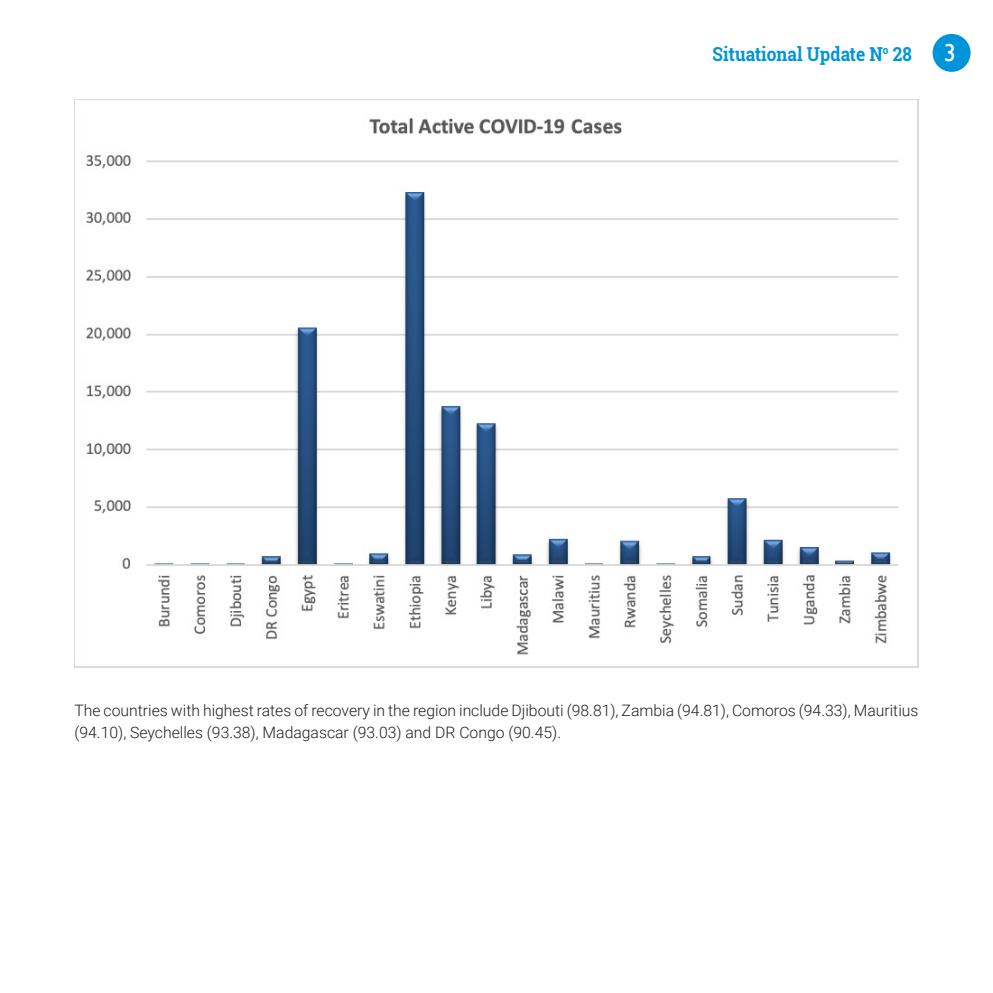
<style>
.page{position:relative;width:993px;height:993px;background:#fff}
.page>*{position:absolute;margin:0;border:0;box-sizing:border-box;transform-origin:0 0}
.t1{font:24.5px "Gill Sans";color:#fff}
.t2{font:700 19.25px "Roboto Slab";color:#0095d9;scale:.9 1}
.t3{font:300 15.75px/22.8px "Roboto";color:#231f20}
</style>
<div class="page">
<div style="left:932px;top:34px;width:38px;height:38px;background:#0095d9;border-radius:50%"></div>
<img style="left:74px;top:99px;width:844px;height:568px">
<p class="t2" style="left:712px;top:40px;width:223px">Situational Update N<sup>o</sup> 28</p>
<h1 class="t1" style="left:943px;top:38px;width:14px">3</h1>
<p class="t3" style="left:74px;top:697px;width:845px">The countries with highest rates of recovery in the region include Djibouti (98.81), Zambia (94.81), Comoros (94.33), Mauritius (94.10), Seychelles (93.38), Madagascar (93.03) and DR Congo (90.45).</p>
</div>
